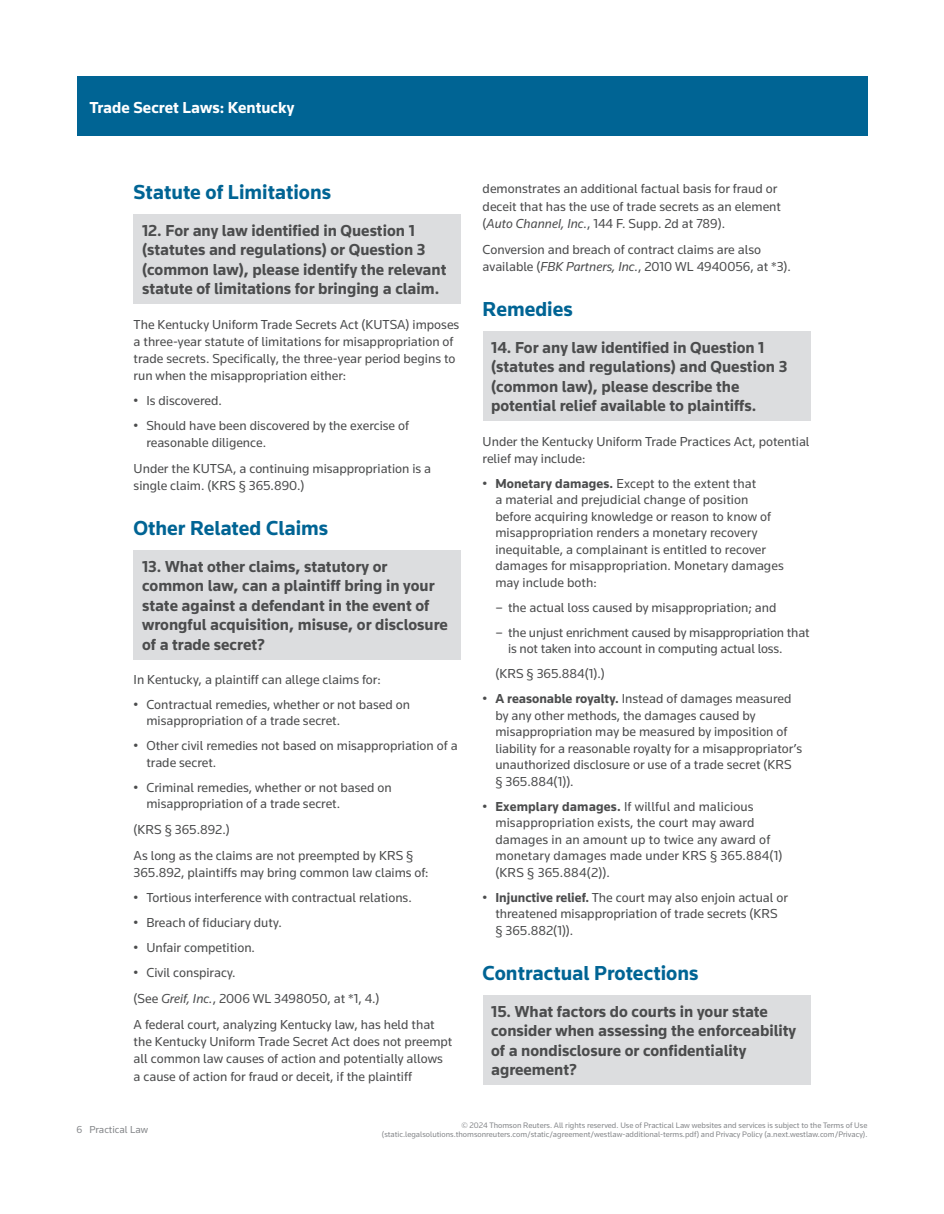
<style>
.page{position:relative;width:944px;height:1214px;background:#fff}
.page>*{position:absolute;margin:0;border:0;box-sizing:border-box;transform-origin:0 0}
.t1{font:700 21px "Knowledge";color:#006494}
.t2{font:700 16.5px/19.5px "Knowledge";color:#4b4c4d}
.t3{font:700 16.5px "Knowledge";color:#fff}
.t4{font:13.5px/16.5px "Knowledge";color:#4b4c4d}
.t5{font:10.5px "Knowledge";color:#86888b}
.t6{font:8.25px/9.8px "Knowledge";color:#86888b;text-align:right}
.s1{font-style:italic}
.s2{font-weight:700}
</style>
<div class="page">
<div style="left:77px;top:77px;width:790px;height:59px;background:#006494"></div>
<div style="left:134px;top:214px;width:327px;height:90px;background:#dcdddf"></div>
<div style="left:134px;top:550px;width:327px;height:109px;background:#dcdddf"></div>
<div style="left:482px;top:331px;width:328px;height:90px;background:#dcdddf"></div>
<div style="left:482px;top:995px;width:328px;height:90px;background:#dcdddf"></div>
<p class="t3" style="left:89px;top:97px;width:206px">Trade Secret Laws: Kentucky</p>
<h1 class="t1" style="left:134px;top:179px;width:199px">Statute of Limitations</h1>
<p class="t2" style="left:142px;top:220px;width:306px">12. For any law identified in Question 1 (statutes and regulations) or Question 3 (common law), please identify the relevant statute of limitations for bringing a claim.</p>
<p class="t4" style="left:134px;top:315px;width:327px;line-height:17.2px">The Kentucky Uniform Trade Secrets Act (KUTSA) imposes a three-year statute of limitations for misappropriation of trade secrets. Specifically, the three-year period begins to run when the misappropriation either:</p>
<p class="t4" style="left:134px;top:392px;width:90px">• Is discovered.</p>
<p class="t4" style="left:146px;top:417px;width:264px;text-indent:-13px">• Should have been discovered by the exercise of reasonable diligence.</p>
<p class="t4" style="left:134px;top:459px;width:299px;line-height:17.2px">Under the KUTSA, a continuing misappropriation is a single claim. (KRS § 365.890.)</p>
<h1 class="t1" style="left:134px;top:515px;width:196px">Other Related Claims</h1>
<p class="t2" style="left:142px;top:556px;width:307px">13. What other claims, statutory or common law, can a plaintiff bring in your state against a defendant in the event of wrongful acquisition, misuse, or disclosure of a trade secret?</p>
<p class="t4" style="left:134px;top:671px;width:249px">In Kentucky, a plaintiff can allege claims for:</p>
<p class="t4" style="left:146px;top:696px;width:265px;text-indent:-13px">• Contractual remedies, whether or not based on misappropriation of a trade secret.</p>
<p class="t4" style="left:146px;top:737px;width:313px;text-indent:-13px">• Other civil remedies not based on misappropriation of a trade secret.</p>
<p class="t4" style="left:146px;top:779px;width:247px;text-indent:-13px">• Criminal remedies, whether or not based on misappropriation of a trade secret.</p>
<p class="t4" style="left:134px;top:816px;width:281px;line-height:25.8px">(KRS § 365.892.)<br>As long as the claims are not preempted by KRS §</p>
<p class="t4" style="left:134px;top:864px;width:296px">365.892, plaintiffs may bring common law claims of:</p>
<p class="t4" style="left:134px;top:889px;width:280px">• Tortious interference with contractual relations.</p>
<p class="t4" style="left:134px;top:914px;width:150px">• Breach of fiduciary duty.</p>
<p class="t4" style="left:134px;top:939px;width:123px">• Unfair competition.</p>
<p class="t4" style="left:134px;top:959px;width:302px;line-height:25.8px">• Civil conspiracy.<br>(See <span class="s1">Greif, Inc.</span>, 2006 WL 3498050, at *1, 4.)<br>A federal court, analyzing Kentucky law, has held that</p>
<p class="t4" style="left:134px;top:1032px;width:320px;line-height:17.2px">the Kentucky Uniform Trade Secret Act does not preempt all common law causes of action and potentially allows a cause of action for fraud or deceit, if the plaintiff</p>
<p class="t4" style="left:482px;top:180px;width:300px;line-height:17.2px">demonstrates an additional factual basis for fraud or deceit that has the use of trade secrets as an element (<span class="s1">Auto Channel, Inc.</span>, 144 F. Supp. 2d at 789).</p>
<p class="t4" style="left:482px;top:240px;width:310px;line-height:17.2px">Conversion and breach of contract claims are also available (<span class="s1">FBK Partners, Inc.</span>, 2010 WL 4940056, at *3).</p>
<h1 class="t1" style="left:482px;top:296px;width:92px">Remedies</h1>
<p class="t2" style="left:491px;top:337px;width:297px">14. For any law identified in Question 1 (statutes and regulations) and Question 3 (common law), please describe the potential relief available to plaintiffs.</p>
<p class="t4" style="left:482px;top:432px;width:328px;line-height:17.2px">Under the Kentucky Uniform Trade Practices Act, potential relief may include:</p>
<p class="t4" style="left:495px;top:475px;width:290px;text-indent:-13px">• <span class="s2">Monetary damages.</span> Except to the extent that<br>a material and prejudicial change of position before acquiring knowledge or reason to know of misappropriation renders a monetary recovery inequitable, a complainant is entitled to recover damages for misappropriation. Monetary damages may include both:</p>
<p class="t4" style="left:495px;top:599px;width:282px">– the actual loss caused by misappropriation; and</p>
<p class="t4" style="left:508px;top:624px;width:303px;text-indent:-13px">– the unjust enrichment caused by misappropriation that is not taken into account in computing actual loss.</p>
<p class="t4" style="left:495px;top:665px;width:111px">(KRS § 365.884(1).)</p>
<p class="t4" style="left:495px;top:690px;width:308px;text-indent:-13px">• <span class="s2">A reasonable royalty.</span> Instead of damages measured by any other methods, the damages caused by misappropriation may be measured by imposition of liability for a reasonable royalty for a misappropriator’s unauthorized disclosure or use of a trade secret (KRS § 365.884(1)).</p>
<p class="t4" style="left:495px;top:798px;width:288px;text-indent:-13px">• <span class="s2">Exemplary damages.</span> If willful and malicious misappropriation exists, the court may award damages in an amount up to twice any award of monetary damages made under KRS § 365.884(1) (KRS § 365.884(2)).</p>
<p class="t4" style="left:495px;top:889px;width:294px;text-indent:-13px">• <span class="s2">Injunctive relief.</span> The court may also enjoin actual or threatened misappropriation of trade secrets (KRS § 365.882(1)).</p>
<h1 class="t1" style="left:482px;top:960px;width:217px">Contractual Protections</h1>
<p class="t2" style="left:491px;top:1001px;width:306px">15. What factors do courts in your state consider when assessing the enforceability of a nondisclosure or confidentiality agreement?</p>
<p class="t5" style="left:77px;top:1123px;width:73px">6 Practical Law</p>
<p class="t6" style="left:382px;top:1119px;width:487px">© 2024 Thomson Reuters. All rights reserved. Use of Practical Law websites and services is subject to the Terms of Use (static.legalsolutions.thomsonreuters.com/static/agreement/westlaw-additional-terms.pdf) and Privacy Policy (a.next.westlaw.com/Privacy).</p>
</div>
